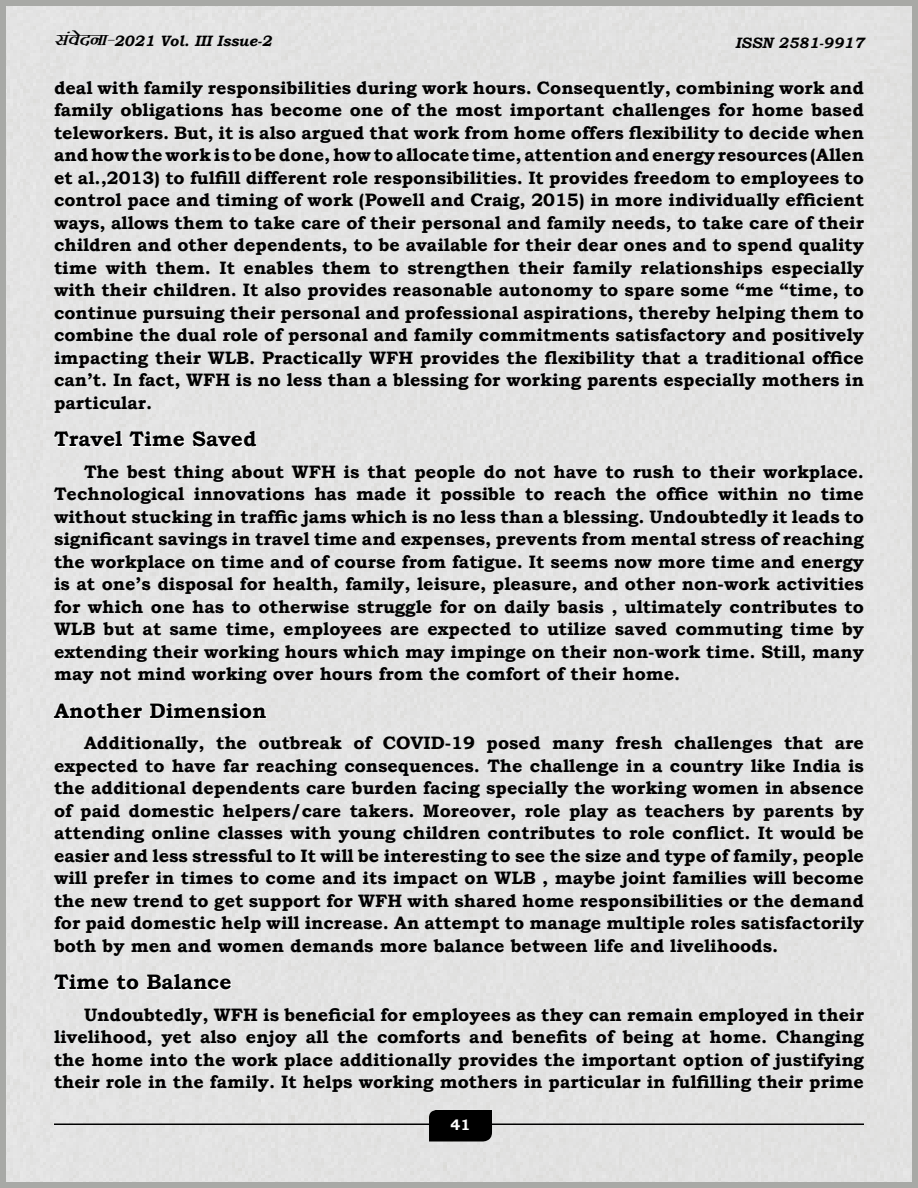
<style>
.page{position:relative;width:918px;height:1188px;background:#fff}
.page>*{position:absolute;margin:0;border:0;box-sizing:border-box;transform-origin:0 0}
.Eng__Text_Sub_Headin{font:700 21px "Bookman Old Style";color:#000}
.English_Paragrah{font:700 18px/22.5px "Bookman Old Style";color:#000;text-align:justify}
.t1{font:italic 700 15px "Bookman Old Style";color:#000}
.t2{font:700 15px "Bookman Old Style";color:#fff}
.s1{font-family:"Kruti Dev 100";font-size:19.5px}
</style>
<div class="page">
<div style="left:0;top:0;width:918px;height:1188px;border:6px solid #a8a9a6"></div>
<hr style="left:54px;top:1124px;width:810px;height:1px;background:#000">
<svg style="left:429px;top:1110px;width:63px;height:32px"></svg>
<div style="left:430px;top:1119px;width:60px;height:12px;background:#000;border-radius:4px"></div>
<svg style="left:52px;top:429px;width:205px;height:24px"></svg>
<svg style="left:53px;top:701px;width:215px;height:23px"></svg>
<svg style="left:52px;top:972px;width:88px;height:24px"></svg>
<svg style="left:146px;top:972px;width:87px;height:19px"></svg>
<p class="t1" style="left:54px;top:29px;width:219px"><span class="s1">laosnuk&amp;</span>2021 Vol. III Issue-2</p>
<p class="t1" style="left:735px;top:32px;width:130px">ISSN 2581-9917</p>
<p class="English_Paragrah" style="left:54px;top:76px;width:812px">deal with family responsibilities during work hours. Consequently, combining work and family obligations has become one of the most important challenges for home based teleworkers. But, it is also argued that work from home offers flexibility to decide when and how the work is to be done, how to allocate time, attention and energy resources (Allen et al.,2013) to fulfill different role responsibilities. It provides freedom to employees to control pace and timing of work (Powell and Craig, 2015) in more individually efficient ways, allows them to take care of their personal and family needs, to take care of their children and other dependents, to be available for their dear ones and to spend quality time with them. It enables them to strengthen their family relationships especially with their children. It also provides reasonable autonomy to spare some “me “time, to continue pursuing their personal and professional aspirations, thereby helping them to combine the dual role of personal and family commitments satisfactory and positively impacting their WLB. Practically WFH provides the flexibility that a traditional office can’t. In fact, WFH is no less than a blessing for working parents especially mothers in particular.</p>
<p class="Eng__Text_Sub_Headin" style="left:54px;top:424px;width:204px">Travel Time Saved</p>
<p class="English_Paragrah" style="left:54px;top:460px;width:812px;text-indent:30px">The best thing about WFH is that people do not have to rush to their workplace.<br>Technological innovations has made it possible to reach the office within no time without stucking in traffic jams which is no less than a blessing. Undoubtedly it leads to significant savings in travel time and expenses, prevents from mental stress of reaching the workplace on time and of course from fatigue. It seems now more time and energy is at one’s disposal for health, family, leisure, pleasure, and other non-work activities for which one has to otherwise struggle for on daily basis , ultimately contributes to WLB but at same time, employees are expected to utilize saved commuting time by extending their working hours which may impinge on their non-work time. Still, many may not mind working over hours from the comfort of their home.</p>
<p class="Eng__Text_Sub_Headin" style="left:54px;top:696px;width:214px">Another Dimension</p>
<p class="English_Paragrah" style="left:54px;top:732px;width:812px;text-indent:30px">Additionally, the outbreak of COVID-19 posed many fresh challenges that are expected to have far reaching consequences. The challenge in a country like India is the additional dependents care burden facing specially the working women in absence of paid domestic helpers/care takers. Moreover, role play as teachers by parents by attending online classes with young children contributes to role conflict. It would be easier and less stressful to It will be interesting to see the size and type of family, people will prefer in times to come and its impact on WLB , maybe joint families will become the new trend to get support for WFH with shared home responsibilities or the demand for paid domestic help will increase. An attempt to manage multiple roles satisfactorily both by men and women demands more balance between life and livelihoods.</p>
<p class="Eng__Text_Sub_Headin" style="left:54px;top:967px;width:179px">Time to Balance</p>
<p class="English_Paragrah" style="left:54px;top:1003px;width:812px;text-indent:30px">Undoubtedly, WFH is beneficial for employees as they can remain employed in their livelihood, yet also enjoy all the comforts and benefits of being at home. Changing the home into the work place additionally provides the important option of justifying their role in the family. It helps working mothers in particular in fulfilling their prime</p>
<p class="t2" style="left:451px;top:1114px;width:21px">41</p>
</div>
